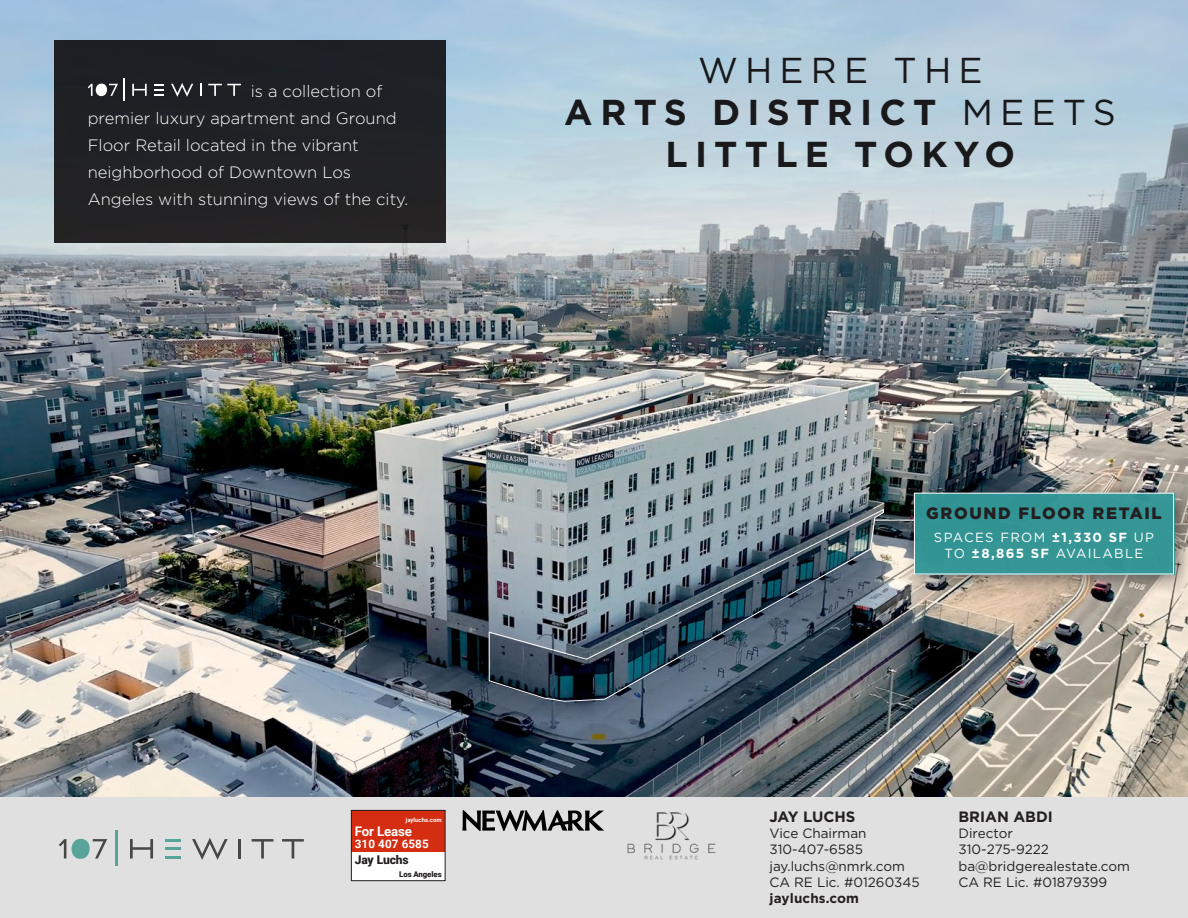
<style>
.page{position:relative;width:1188px;height:918px;background:#fff}
.page>*{position:absolute;margin:0;border:0;box-sizing:border-box;transform-origin:0 0}
.t1{font:700 36px/42px "Gotham";letter-spacing:.2em;color:#231f20;text-align:center}
.t2{font:300 16.5px/27px "Gotham";color:#fff}
.t3{font:900 16.5px "Gotham";letter-spacing:.1em;color:#231f20}
.t4{font:700 15px "Gotham";color:#231f20}
.t5{font:13.5px/16.2px "Gotham";color:#231f20}
.t6{font:700 13.5px "Gotham";letter-spacing:.01em;color:#231f20}
.t7{font:700 13.35px "Roboto";letter-spacing:-.01em;color:#fff}
.t8{font:13.2px/15.9px "Gotham";letter-spacing:.1em;color:#fff;text-align:center}
.t9{font:900 12px "Roboto";letter-spacing:-.01em;color:#231f20}
.t10{font:700 11.7px "Roboto";letter-spacing:.01em;color:#fff}
.t11{font:900 7.8px "Roboto";letter-spacing:-.01em;color:#231f20}
.t12{font:700 6px "Roboto";color:#fff}
.s1{font-weight:400}
.s2{font-weight:700}
</style>
<div class="page">
<div style="left:0;top:796px;width:1188px;height:122px;background:#e0e0e0"></div>
<img style="left:627px;top:812px;width:89px;height:48px">
<svg style="left:130px;top:839px;width:23px;height:20px"></svg>
<svg style="left:192px;top:838px;width:36px;height:22px"></svg>
<hr style="left:238px;top:839px;width:3px;height:20px;background:#494646">
<svg style="left:252px;top:839px;width:21px;height:20px"></svg>
<svg style="left:282px;top:839px;width:22px;height:20px"></svg>
<hr style="left:165px;top:839px;width:16px;height:3px;background:#58a49a">
<hr style="left:165px;top:847px;width:16px;height:3px;background:#58a49a">
<svg style="left:165px;top:856px;width:16px;height:2px"></svg>
<svg style="left:59px;top:839px;width:7px;height:20px"></svg>
<svg style="left:93px;top:839px;width:14px;height:20px"></svg>
<div style="left:72px;top:839px;width:18px;height:20px;background:#58a49a;border-radius:50%"></div>
<hr style="left:116px;top:830px;width:2px;height:36px;background:#58a49a">
<svg style="left:462px;top:810px;width:142px;height:21px"></svg>
<div style="left:351px;top:810px;width:94px;height:71px;background:#fff"></div>
<div style="left:351px;top:810px;width:94px;height:42px;background:#d42d11"></div>
<div style="left:351px;top:810px;width:95px;height:71px;border:1px solid #231f20"></div>
<img style="left:0;top:0;width:1188px;height:796px">
<div style="left:54px;top:40px;width:392px;height:203px;background:#231f20"></div>
<svg style="left:132px;top:84px;width:15px;height:12px"></svg>
<svg style="left:171px;top:83px;width:22px;height:14px"></svg>
<svg style="left:200px;top:84px;width:1px;height:12px"></svg>
<svg style="left:208px;top:84px;width:33px;height:12px"></svg>
<svg style="left:154px;top:84px;width:10px;height:12px"></svg>
<svg style="left:88px;top:84px;width:5px;height:12px"></svg>
<svg style="left:109px;top:84px;width:9px;height:12px"></svg>
<div style="left:96px;top:84px;width:11px;height:12px;background:#fff;border-radius:50%"></div>
<hr style="left:123px;top:78px;width:2px;height:22px;background:#fff">
<div style="left:478px;top:501px;width:424px;height:220px;background:#231f20;opacity:.55"></div>
<svg style="left:488px;top:508px;width:396px;height:194px;background:#5c6d79"></svg>
<div style="left:867px;top:481px;width:321px;height:116px;background:#231f20;opacity:.55"></div>
<div style="left:915px;top:493px;width:259px;height:81px;background:#399"></div>
<hr style="left:875px;top:520px;width:39px;height:1px;background:#fff">
<p class="t2" style="left:88px;top:78px;width:322px;text-indent:163px">is a collection of premier luxury apartment and Ground<br>Floor Retail located in the vibrant neighborhood of Downtown Los<br>Angeles with stunning views of the city.</p>
<p class="t12" style="left:406px;top:816px;width:37px">jayluchs.com</p>
<p class="t7" style="left:355px;top:822px;width:59px">For Lease</p>
<p class="t9" style="left:355px;top:852px;width:55px">Jay Luchs</p>
<p class="t11" style="left:399px;top:869px;width:44px">Los Angeles</p>
<p class="t10" style="left:355px;top:836px;width:76px">310 407 6585</p>
<h1 class="t1" style="left:565px;top:49px;width:552px"><span class="s1">WHERE THE<br></span>ARTS DISTRICT <span class="s1">MEETS<br></span>LITTLE TOKYO</h1>
<p class="t3" style="left:926px;top:502px;width:237px">GROUND FLOOR RETAIL</p>
<p class="t8" style="left:934px;top:529px;width:222px">SPACES FROM <span class="s2">±1,330 SF</span> UP<br>TO <span class="s2">±8,865 SF</span> AVAILABLE</p>
<p class="t4" style="left:770px;top:807px;width:87px">JAY LUCHS</p>
<p class="t5" style="left:770px;top:825px;width:152px">Vice Chairman<br>310-407-6585 jay.luchs@nmrk.com<br>CA RE Lic. #01260345</p>
<p class="t6" style="left:770px;top:889px;width:91px">jayluchs.com</p>
<p class="t4" style="left:958px;top:807px;width:96px">BRIAN ABDI</p>
<p class="t5" style="left:958px;top:825px;width:173px">Director<br>310-275-9222 ba@bridgerealestate.com<br>CA RE Lic. #01879399</p>
</div>
